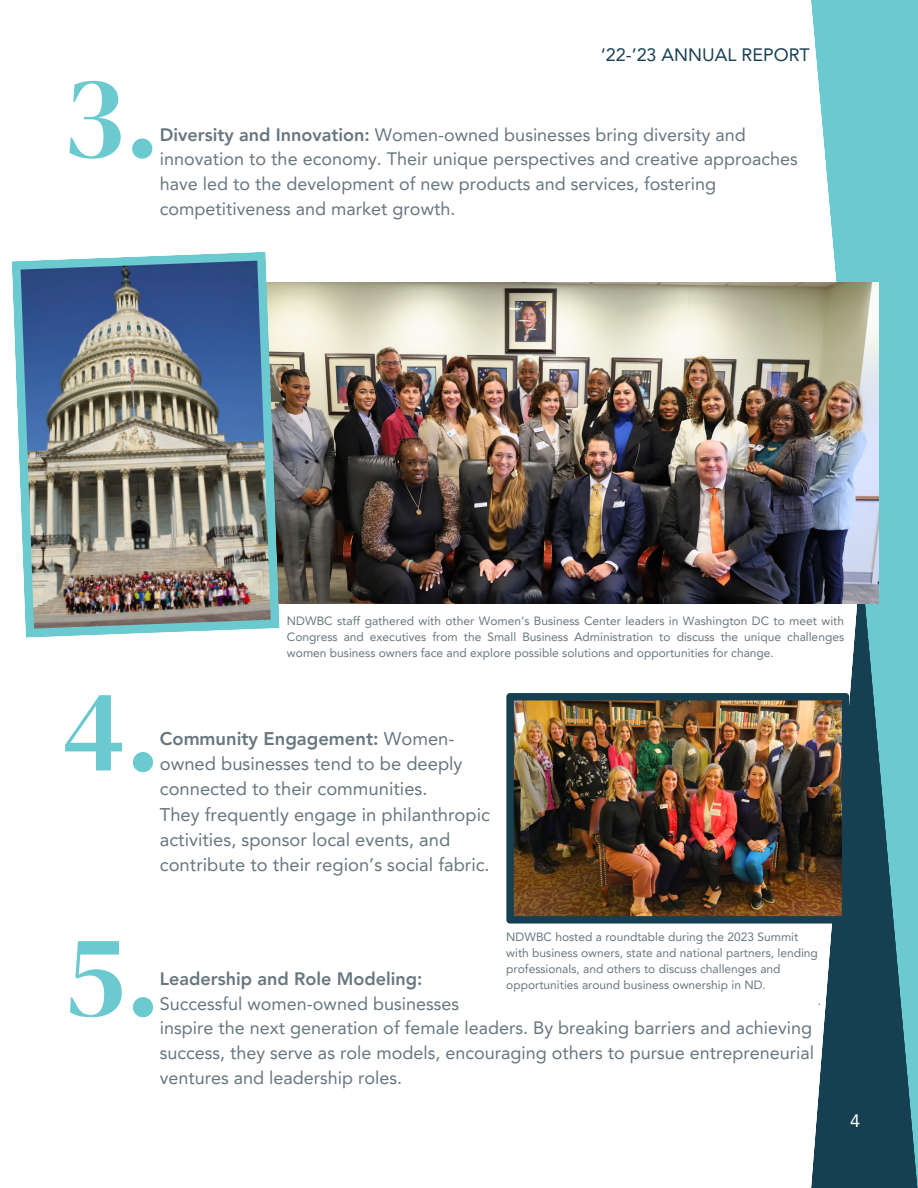
<style>
.page{position:relative;width:918px;height:1188px;background:#fff}
.page>*{position:absolute;margin:0;border:0;box-sizing:border-box;transform-origin:0 0}
.t1{font:117.3px "DM Serif Display";color:#6acad0}
.t2{font:18.3px/25.2px "Avenir LT Pro";color:#67767f}
.t3{font:18px/24.8px "Avenir LT Pro";color:#67767f}
.t4{font:18px "Avenir LT Pro";color:#163f51}
.t5{font:18px "Avenir LT Pro";color:#fff}
.t6{font:12px/16px "Avenir LT Pro";color:#67767f;text-align:justify}
.s1{font-weight:800}
</style>
<div class="page">
<svg style="left:810px;top:0;width:108px;height:1188px;background:#64a5ae"></svg>
<img style="left:280px;top:283px;width:598px;height:320px">
<img style="left:12px;top:252px;width:268px;height:386px">
<img style="left:506px;top:693px;width:343px;height:231px">
<p class="t1" style="left:62px;top:35px;width:99px">3.</p>
<p class="t4" style="left:601px;top:47px;width:211px">‘22-’23 ANNUAL REPORT</p>
<h1 class="t3" style="left:160px;top:124px;width:640px"><span class="s1">Diversity and Innovation:</span> Women-owned businesses bring diversity and innovation to the economy. Their unique perspectives and creative approaches have led to the development of new products and services, fostering competitiveness and market growth.</h1>
<h3 class="t6" style="left:287px;top:613px;width:559px">NDWBC staff gathered with other Women’s Business Center leaders in Washington DC to meet with Congress and executives from the Small Business Administration to discuss the unique challenges women business owners face and explore possible solutions and opportunities for change.</h3>
<p class="t1" style="left:62px;top:649px;width:100px">4.</p>
<h3 class="t2" style="left:160px;top:727px;width:332px"><span class="s1">Community Engagement:</span> Women&shy;owned businesses tend to be deeply connected to their communities.<br>They frequently engage in philanthropic activities, sponsor local events, and contribute to their region’s social fabric.</h3>
<h1 class="t6" style="left:506px;top:930px;width:313px;text-align:left">NDWBC hosted a roundtable during the 2023 Summit with business owners, state and national partners, lending professionals, and others to discuss challenges and opportunities around business ownership in ND.</h1>
<p class="t1" style="left:63px;top:894px;width:99px">5.</p>
<p class="t3" style="left:160px;top:968px;width:656px"><span class="s1">Leadership and Role Modeling:<br></span>Successful women-owned businesses<br>inspire the next generation of female leaders. By breaking barriers and achieving success, they serve as role models, encouraging others to pursue entrepreneurial ventures and leadership roles.</p>
<p class="t6" style="left:818px;top:994px;width:5px">.</p>
<p class="t5" style="left:850px;top:1113px;width:12px">4</p>
</div>
